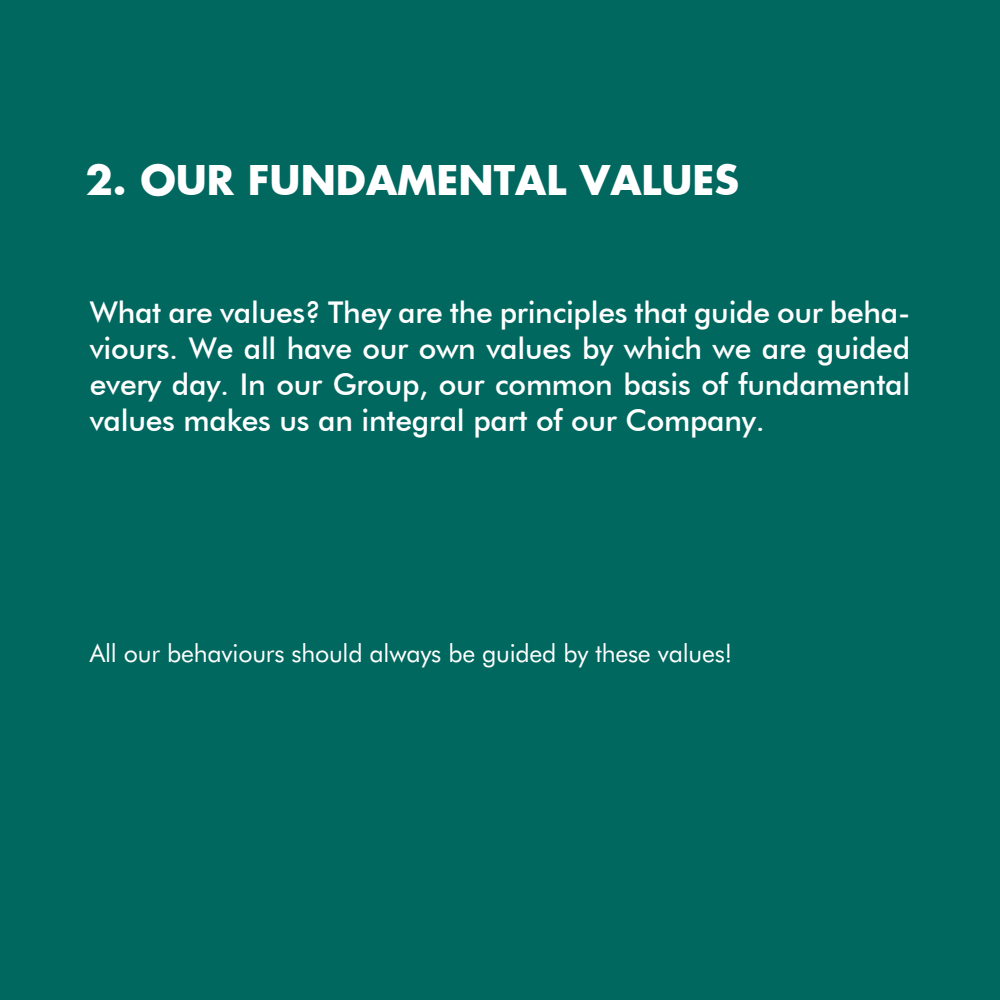
<style>
.page{position:relative;width:1000px;height:1000px;background:#00685f}
.page>*{position:absolute;margin:0;border:0;box-sizing:border-box;transform-origin:0 0}
.t1{font:700 40px "Futura";color:#fff}
.t2{font:500 30px/36px "Futura BT";letter-spacing:-.01em;color:#fff;text-align:justify}
.t3{font:25px "Futura BT";letter-spacing:-.01em;color:#fff}
</style>
<div class="page">
<h1 class="t1" style="left:86px;top:152px;width:655px">2. OUR FUNDAMENTAL VALUES</h1>
<p class="t2" style="left:90px;top:294px;width:822px">What are values? They are the principles that guide our beha&shy;viours. We all have our own values by which we are guided every day. In our Group, our common basis of fundamental values makes us an integral part of our Company.</p>
<p class="t3" style="left:90px;top:638px;width:644px">All our behaviours should always be guided by these values!</p>
</div>
